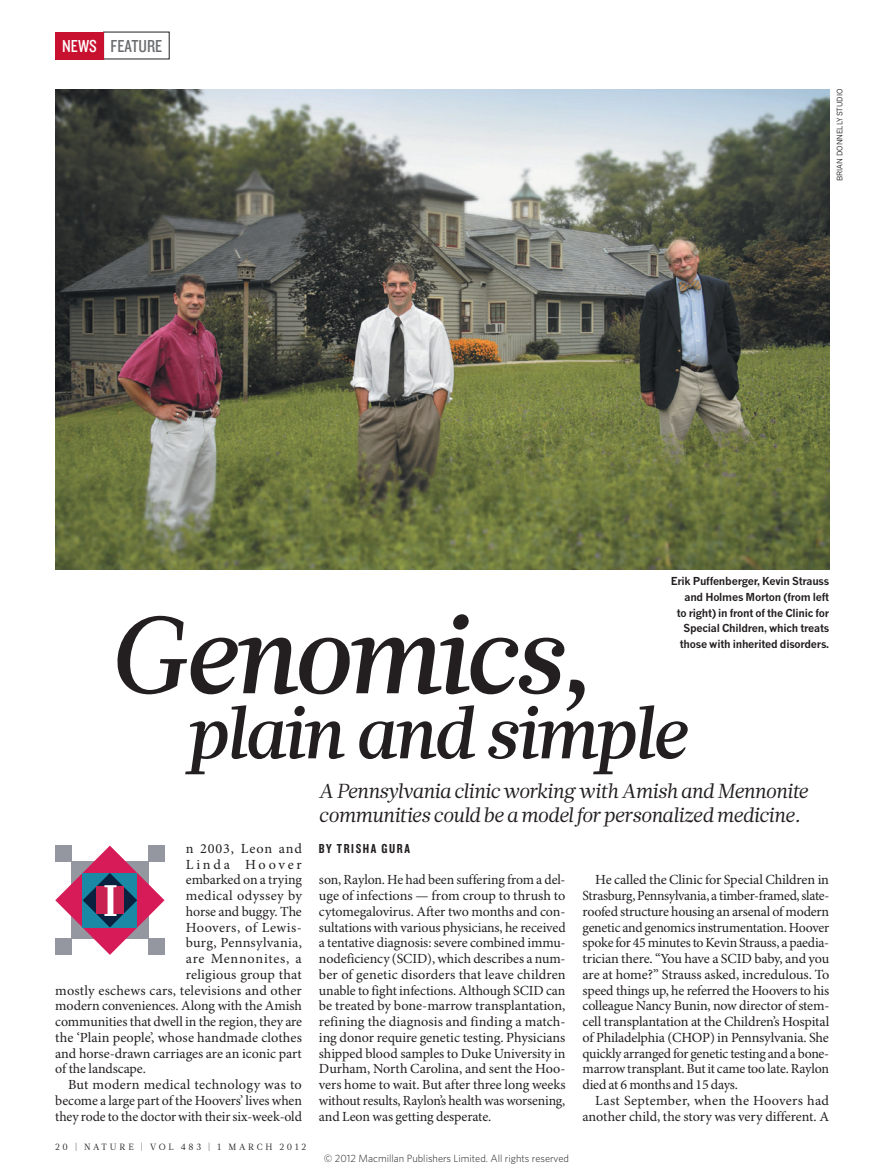
<style>
.page{position:relative;width:893px;height:1174px;background:#fff}
.page>*{position:absolute;margin:0;border:0;box-sizing:border-box;transform-origin:0 0}
.t1{font:italic 500 109.05px "Glosa Math";letter-spacing:-.025em;color:#231f20}
.t2{font:italic 500 72.45px "Glosa Math";letter-spacing:-.02em;color:#231f20}
.t3{font:700 43.95px "Glosa Math";color:#fff}
.t4{font:italic 20.25px/23.7px "Glosa Math";color:#231f20}
.t5{font:18px "Knockout 29 Junior Ltweight";color:#6c6d70}
.t6{font:13.95px/15.8px "Minion Pro";color:#231f20;text-align:justify}
.t7{font:13.95px "Minion Pro";letter-spacing:.02em;color:#231f20}
.t8{font:13.95px "Minion Pro";letter-spacing:.025em;color:#231f20}
.t9{font:13.95px "Minion Pro";letter-spacing:.03em;color:#231f20}
.t10{font:13.95px "Minion Pro";letter-spacing:.05em;color:#231f20}
.t11{font:13.95px "Minion Pro";letter-spacing:.06em;color:#231f20}
.t12{font:13.95px "Minion Pro";letter-spacing:.195em;color:#231f20}
.t13{font:13.5px "Knockout 49 Liteweight";letter-spacing:.12em;color:#231f20}
.t14{font:700 10.8px/15.8px "News Gothic MTOT";letter-spacing:-.02em;color:#231f20;text-align:right}
.t15{font:300 10.5px "Whitney";color:#231f20}
.t16{font:9px "Glosa Math";letter-spacing:.3em;color:#231f20}
.t17{font:7.5px "News Gothic MTOT";color:#231f20}
.s1{color:#fff}
</style>
<div class="page">
<img style="left:55px;top:89px;width:774px;height:480px">
<svg style="left:55px;top:845px;width:110px;height:110px"></svg>
<div style="left:96px;top:886px;width:28px;height:28px;background:#c82251"></div>
<div style="left:149px;top:845px;width:16px;height:16px;background:#9497a0"></div>
<div style="left:55px;top:845px;width:16px;height:16px;background:#9497a0"></div>
<div style="left:149px;top:939px;width:16px;height:16px;background:#9497a0"></div>
<div style="left:55px;top:939px;width:16px;height:16px;background:#9497a0"></div>
<div style="left:55px;top:32px;width:49px;height:27px;background:#c7112f"></div>
<p class="t5" style="left:62px;top:34px;width:102px"><span class="s1">NEWS</span> FEATURE</p>
<p class="t17" style="left:835px;top:181px;width:94px;rotate:-90deg">BRIAN DONNELLY STUDIO</p>
<p class="t14" style="left:671px;top:573px;width:160px">Erik Puffenberger, Kevin Strauss and Holmes Morton (from left<br>to right) in front of the Clinic for<br>Special Children, which treats those with inherited disorders.</p>
<h1 class="t1" style="left:108px;top:583px;width:488px">Genomics,</h1>
<h2 class="t2" style="left:187px;top:685px;width:501px">plain and simple</h2>
<p class="t11" style="left:186px;top:840px;width:118px">n 2003, Leon and</p>
<p class="t12" style="left:186px;top:855px;width:118px">Linda Hoover</p>
<p class="t6" style="left:186px;top:872px;width:118px">embarked on a trying</p>
<p class="t8" style="left:186px;top:887px;width:118px">medical odyssey by</p>
<p class="t6" style="left:186px;top:904px;width:118px">horse and buggy. The</p>
<p class="t9" style="left:186px;top:918px;width:118px">Hoovers, of Lewis-</p>
<p class="t6" style="left:186px;top:935px;width:118px">burg, Pennsylvania,</p>
<p class="t10" style="left:186px;top:950px;width:118px">are Mennonites, a</p>
<p class="t6" style="left:186px;top:967px;width:117px">religious group that</p>
<p class="t6" style="left:55px;top:983px;width:248px">mostly eschews cars, televisions and other</p>
<p class="t6" style="left:55px;top:998px;width:248px">modern conveniences. Along with the Amish</p>
<p class="t6" style="left:55px;top:1014px;width:248px">communities that dwell in the region, they are</p>
<p class="t6" style="left:55px;top:1030px;width:248px">the ‘Plain people’, whose handmade clothes</p>
<p class="t6" style="left:55px;top:1046px;width:248px">and horse-drawn carriages are an iconic part</p>
<p class="t6" style="left:55px;top:1061px;width:92px">of the landscape.</p>
<p class="t7" style="left:68px;top:1076px;width:235px">But modern medical technology was to</p>
<p class="t6" style="left:55px;top:1093px;width:248px">become a large part of the Hoovers’ lives when</p>
<p class="t6" style="left:55px;top:1109px;width:248px">they rode to the doctor with their six-week-old</p>
<h3 class="t3" style="left:103px;top:871px;width:16px">I</h3>
<p class="t16" style="left:55px;top:1141px;width:252px">20 | NATURE | VOL 483 | 1 MARCH 2012</p>
<h3 class="t4" style="left:319px;top:779px;width:491px">A Pennsylvania clinic working with Amish and Mennonite communities could be a model for personalized medicine.</h3>
<p class="t13" style="left:319px;top:839px;width:93px">BY TRISHA GURA</p>
<p class="t6" style="left:319px;top:872px;width:248px">son, Raylon. He had been suffering from a del&shy;uge of infections — from croup to thrush to cytomegalovirus. After two months and con&shy;sultations with various physicians, he received a tentative diagnosis: severe combined immu&shy;nodeficiency (SCID), which describes a num&shy;ber of genetic disorders that leave children unable to fight infections. Although SCID can be treated by bone-marrow transplantation, refining the diagnosis and finding a match&shy;ing donor require genetic testing. Physicians shipped blood samples to Duke University in Durham, North Carolina, and sent the Hoo&shy;vers home to wait. But after three long weeks without results, Raylon’s health was worsening, and Leon was getting desperate.</p>
<p class="t6" style="left:583px;top:872px;width:248px;text-indent:13px">He called the Clinic for Special Children in Strasburg, Pennsylvania, a timber-framed, slate&shy;roofed structure housing an arsenal of modern genetic and genomics instrumentation. Hoover spoke for 45minutes to Kevin Strauss, a paedia&shy;trician there. “You have a SCID baby, and you are at home?” Strauss asked, incredulous. To speed things up, he referred the Hoovers to his colleague Nancy Bunin, now director of stem&shy;cell transplantation at the Children’s Hospital of Philadelphia (CHOP) in Pennsylvania. She quickly arranged for genetic testing and a bone&shy;marrow transplant. But it came too late. Raylon died at 6 months and 15 days.</p>
<p class="t6" style="left:583px;top:1093px;width:248px;text-align:right">Last September, when the Hoovers had another child, the story was very different. A</p>
<p class="t15" style="left:324px;top:1151px;width:247px">© 2012 Macmillan Publishers Limited. All rights reserved</p>
</div>
